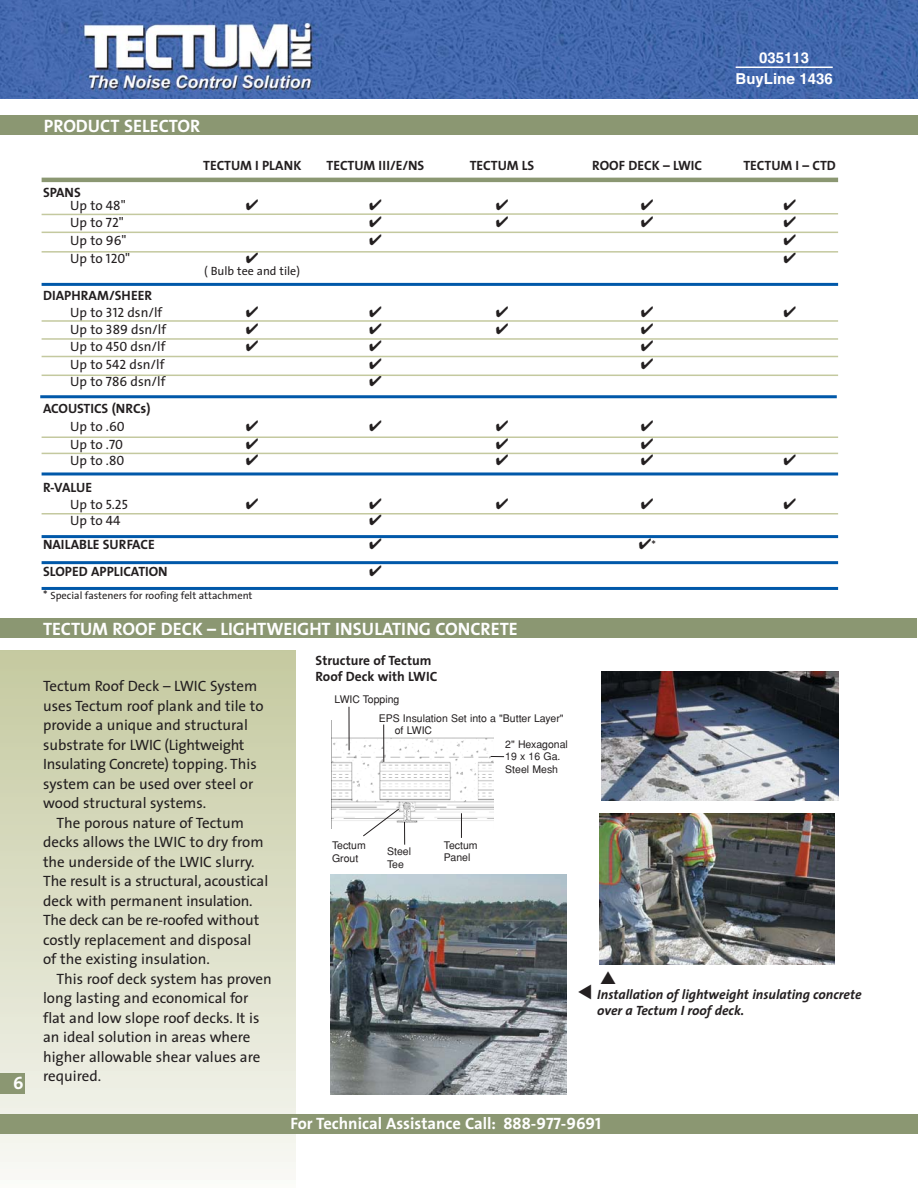
<style>
.page{position:relative;width:918px;height:1188px;background:#fff}
.page>*{position:absolute;margin:0;border:0;box-sizing:border-box;transform-origin:0 0}
.t1{font:18px "The Sans Bold Caps";color:#fff}
.t2{font:700 18px "The Sans";color:#fff}
.t3{font:700 16.5px "The Sans";color:#fff}
.t4{font:15px/19.5px "The Sans";color:#231f20}
.t5{font:700 15px/21px "Helvetica";color:#fff;text-align:center}
.t6{font:13.5px "The Sans";color:#231f20}
.t7{font:13.5px "The Sans Bold Caps";color:#231f20}
.t8{font:700 13.5px/16.2px "The Sans";color:#231f20}
.t9{font:italic 700 13.5px/16.2px "The Sans";color:#231f20}
.t10{font:12px "The Sans";color:#231f20}
.t11{font:10.5px/12.6px "Helvetica";color:#231f20}
.t12{font:10.5px "The Sans";color:#231f20}
.s1{font-family:"The Sans Caps"}
.s2{font-size:12px}
.s3{font-family:"The Sans Bold Caps";font-weight:400}
</style>
<div class="page">
<div style="left:0;top:115px;width:918px;height:20px;background:#8b9772"></div>
<img style="left:0;top:0;width:918px;height:99px">
<img style="left:331px;top:720px;width:162px;height:109px">
<div style="left:0;top:650px;width:295px;height:538px;background:linear-gradient(to bottom,#c4c89e,#f7f8f4)"></div>
<img style="left:330px;top:874px;width:237px;height:221px">
<hr style="left:736px;top:67px;width:97px;height:1px;background:#fff">
<div style="left:0;top:1073px;width:25px;height:21px;background:#8b9772"></div>
<svg style="left:491px;top:756px;width:13px;height:1px"></svg>
<hr style="left:349px;top:707px;width:1px;height:43px;background:#231f20">
<div style="left:0;top:618px;width:917px;height:19px;background:#8b9772"></div>
<hr style="left:383px;top:725px;width:1px;height:37px;background:#231f20">
<svg style="left:362px;top:808px;width:43px;height:37px"></svg>
<svg style="left:461px;top:813px;width:1px;height:25px"></svg>
<img style="left:602px;top:672px;width:236px;height:128px">
<img style="left:600px;top:813px;width:234px;height:151px">
<hr style="left:42px;top:178px;width:796px;height:4px;background:#8b9772">
<hr style="left:42px;top:232px;width:796px;height:1px;background:#c4c99f">
<hr style="left:42px;top:320px;width:796px;height:2px;background:#c4c99f">
<hr style="left:42px;top:338px;width:796px;height:2px;background:#c4c99f">
<hr style="left:42px;top:283px;width:796px;height:3px;background:#0058a9">
<hr style="left:42px;top:356px;width:796px;height:1px;background:#c4c99f">
<hr style="left:42px;top:375px;width:796px;height:1px;background:#c4c99f">
<hr style="left:40px;top:395px;width:797px;height:3px;background:#0058a9">
<hr style="left:42px;top:437px;width:796px;height:1px;background:#c4c99f">
<hr style="left:42px;top:453px;width:796px;height:1px;background:#c4c99f">
<hr style="left:42px;top:472px;width:796px;height:3px;background:#0058a9">
<hr style="left:42px;top:513px;width:796px;height:2px;background:#c4c99f">
<hr style="left:42px;top:535px;width:796px;height:3px;background:#0058a9">
<hr style="left:42px;top:561px;width:796px;height:3px;background:#0058a9">
<hr style="left:42px;top:587px;width:796px;height:3px;background:#0058a9">
<div style="left:489px;top:713px;width:9px;height:12px;background:#fff"></div>
<hr style="left:42px;top:251px;width:796px;height:2px;background:#c4c99f">
<div style="left:0;top:1114px;width:918px;height:20px;background:#8b9772"></div>
<svg style="left:41px;top:213px;width:797px;height:3px"></svg>
<svg style="left:784px;top:252px;width:12px;height:1px"></svg>
<p class="t1" style="left:13px;top:1077px;width:12px">6</p>
<p class="t2" style="left:44px;top:118px;width:158px">PRODUCT SELECTOR</p>
<p class="t5" style="left:736px;top:48px;width:99px">035113<br>BuyLine 1436</p>
<p class="t7" style="left:43px;top:188px;width:39px">SPANS</p>
<p class="t6" style="left:70px;top:201px;width:57px">Up to <span class="s1">48"</span></p>
<p class="t6" style="left:70px;top:217px;width:55px">Up to <span class="s1">72"</span></p>
<p class="t6" style="left:70px;top:235px;width:58px">Up to <span class="s1">96"</span></p>
<p class="t6" style="left:70px;top:253px;width:62px">Up to <span class="s1">120"</span></p>
<p class="t8" style="left:203px;top:158px;width:100px">TECTUM I PLANK</p>
<p class="t8" style="left:327px;top:158px;width:99px">TECTUM III/E/NS</p>
<p class="t8" style="left:470px;top:158px;width:66px">TECTUM LS</p>
<p class="t7" style="left:592px;top:161px;width:112px">ROOF DECK – LWIC</p>
<p class="t7" style="left:744px;top:161px;width:94px">TECTUM I – CTD</p>
<p class="t10" style="left:204px;top:266px;width:97px">( Bulb tee and tile)</p>
<p class="t7" style="left:43px;top:291px;width:110px">DIAPHRAM/SHEER</p>
<p class="t6" style="left:70px;top:307px;width:94px">Up to <span class="s1">312</span> dsn/lf</p>
<p class="t6" style="left:70px;top:324px;width:98px">Up to <span class="s1">389</span> dsn/lf</p>
<p class="t6" style="left:70px;top:342px;width:97px">Up to <span class="s1">450</span> dsn/lf</p>
<p class="t6" style="left:70px;top:359px;width:96px">Up to <span class="s1">542</span> dsn/lf</p>
<p class="t6" style="left:70px;top:376px;width:97px">Up to <span class="s1">786</span> dsn/lf</p>
<p class="t7" style="left:43px;top:404px;width:109px">ACOUSTICS (NRCs)</p>
<p class="t6" style="left:70px;top:421px;width:56px">Up to .<span class="s1">60</span></p>
<p class="t6" style="left:70px;top:439px;width:54px">Up to .<span class="s1">70</span></p>
<p class="t6" style="left:70px;top:456px;width:56px">Up to .<span class="s1">80</span></p>
<p class="t7" style="left:43px;top:483px;width:51px">R-VALUE</p>
<p class="t6" style="left:70px;top:499px;width:59px">Up to <span class="s1">5.25</span></p>
<p class="t6" style="left:70px;top:516px;width:52px">Up to <span class="s1">44</span></p>
<p class="t7" style="left:43px;top:540px;width:113px">NAILABLE SURFACE</p>
<p class="t10" style="left:639px;top:541px;width:19px">✔*</p>
<p class="t7" style="left:43px;top:567px;width:126px">SLOPED APPLICATION</p>
<p class="t12" style="left:43px;top:592px;width:211px"><span class="s2">*</span> Special fasteners for roofing felt attachment</p>
<p class="t1" style="left:43px;top:623px;width:476px">TECTUM ROOF DECK – LIGHTWEIGHT INSULATING CONCRETE</p>
<p class="t4" style="left:43px;top:678px;width:222px">Tectum Roof Deck – LWIC System uses Tectum roof plank and tile to provide a unique and structural substrate for LWIC (Lightweight<br>Insulating Concrete) topping. This system can be used over steel or wood structural systems.</p>
<p class="t4" style="left:43px;top:814px;width:227px;text-indent:14px">The porous nature of Tectum decks allows the LWIC to dry from the underside of the LWIC slurry.<br>The result is a structural, acoustical deck with permanent insulation.<br>The deck can be re-roofed without costly replacement and disposal of the existing insulation.</p>
<p class="t4" style="left:43px;top:970px;width:230px;text-indent:13px">This roof deck system has proven long lasting and economical for flat and low slope roof decks. It is an ideal solution in areas where higher allowable shear values are required.</p>
<p class="t8" style="left:316px;top:653px;width:123px">Structure of Tectum<br>Roof Deck with LWIC</p>
<p class="t11" style="left:335px;top:694px;width:66px">LWIC Topping</p>
<p class="t11" style="left:395px;top:713px;width:170px;text-indent:-16px">EPS Insulation Set into a "Butter Layer" of LWIC</p>
<p class="t11" style="left:332px;top:840px;width:35px">Tectum<br>Grout</p>
<p class="t11" style="left:387px;top:846px;width:25px">Steel<br>Tee</p>
<p class="t11" style="left:444px;top:840px;width:35px">Tectum<br>Panel</p>
<p class="t11" style="left:505px;top:739px;width:64px">2" Hexagonal<br>19 x 16 Ga.<br>Steel Mesh</p>
<p class="t9" style="left:597px;top:987px;width:266px">Installation of lightweight insulating concrete over a Tectum I roof deck.</p>
<p class="t3" style="left:290px;top:1116px;width:312px">For Technical Assistance Call: <span class="s3">888-977-9691</span></p>
</div>
